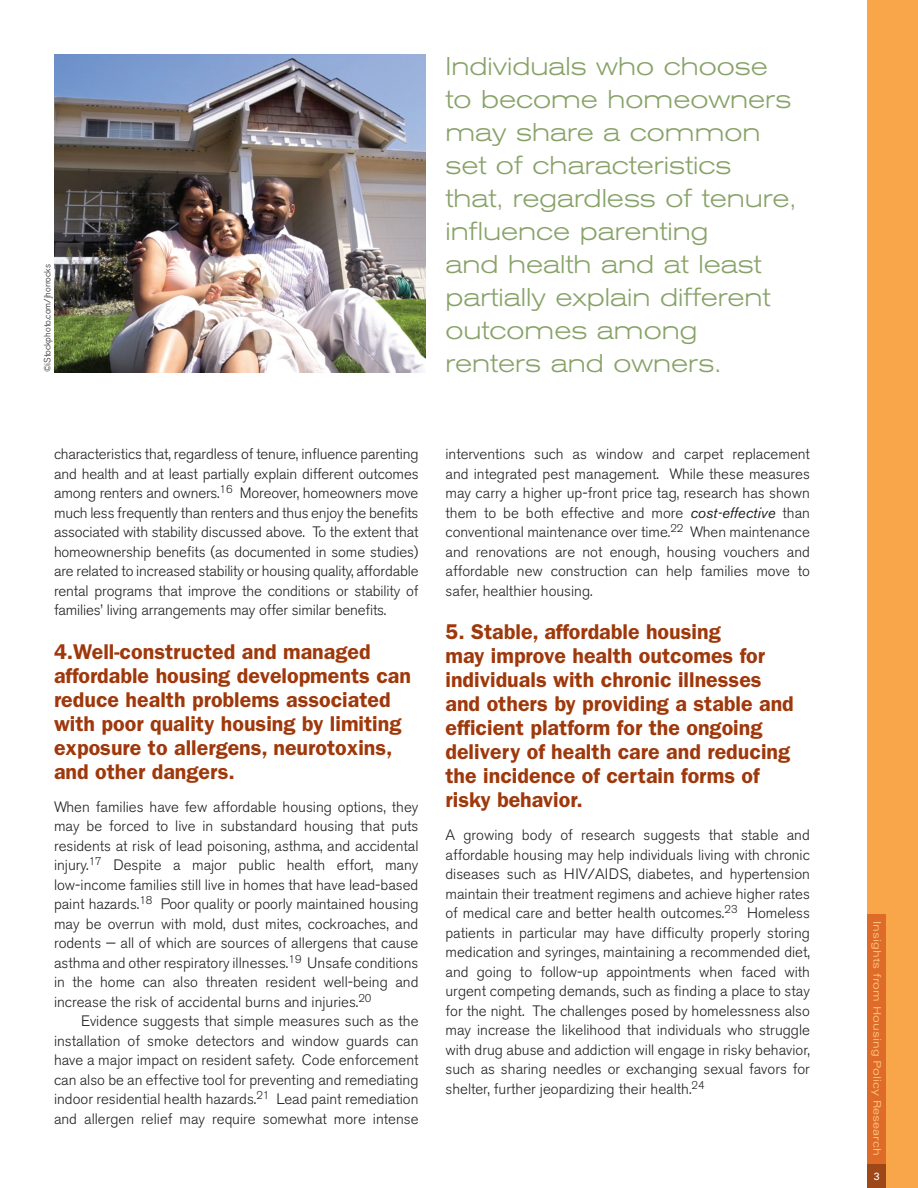
<style>
.page{position:relative;width:918px;height:1188px;background:#fff}
.page>*{position:absolute;margin:0;border:0;box-sizing:border-box;transform-origin:0 0}
.Pullquote{font:300 expanded 25.5px/33px "Akzidenz Grotesk BE";color:#87a267}
.Subhead{font:600 21.45px/24px "Franklin Gothic";color:#9f380b}
.Text{font:300 15px/19.5px "Akzidenz Grotesk BE";color:#231f20;text-align:justify}
.textindent{font:300 15px/19.5px "Akzidenz Grotesk BE";color:#231f20;text-align:justify}
.t1{font:expanded 10.5px "Univers";color:#fcc07e}
.t2{font:10.5px "Univers";color:#fff}
.Credit{font:300 9px "Akzidenz Grotesk BE";color:#231f20}
.s1{font-weight:400;font-style:italic}
</style>
<div class="page">
<div style="left:867px;top:0;width:51px;height:1188px;background:#f9a64a"></div>
<div style="left:868px;top:914px;width:18px;height:274px;background:#de6b27"></div>
<div style="left:868px;top:1164px;width:18px;height:24px;background:#9e4718"></div>
<img style="left:54px;top:54px;width:372px;height:318px">
<p class="Credit" style="left:42px;top:372px;width:110px;rotate:-90deg">©iStockphoto.com/jhorrocks</p>
<p class="Pullquote" style="left:446px;top:50px;width:352px">Individuals who choose to become homeowners may share a common set of characteristics<br>that, regardless of tenure, influence parenting<br>and health and at least partially explain different outcomes among</p>
<p class="Pullquote" style="left:446px;top:347px;width:277px">renters and owners.</p>
<p class="textindent" style="left:54px;top:445px;width:366px">characteristics that, regardless of tenure, influence parenting and health and at least partially explain different outcomes among renters and owners.<sup>16</sup> Moreover, homeowners move much less frequently than renters and thus enjoy the benefits associated with stability discussed above. To the extent that homeownership benefits (as documented in some studies) are related to increased stability or housing quality, affordable rental programs that improve the conditions or stability of families’ living arrangements may offer similar benefits.</p>
<p class="Subhead" style="left:54px;top:640px;width:359px">4.Well-constructed and managed affordable housing developments can reduce health problems associated with poor quality housing by limiting exposure to allergens, neurotoxins, and other dangers.</p>
<p class="Text" style="left:54px;top:797px;width:366px">When families have few affordable housing options, they may be forced to live in substandard housing that puts residents at risk of lead poisoning, asthma, and accidental injury.<sup>17</sup> Despite a major public health effort, many low-income families still live in homes that have lead-based paint hazards.<sup>18</sup> Poor quality or poorly maintained housing may be overrun with mold, dust mites, cockroaches, and rodents — all of which are sources of allergens that cause asthma and other respiratory illnesses.<sup>19</sup> Unsafe conditions in the home can also threaten resident well-being and increase the risk of accidental burns and injuries.<sup>20</sup></p>
<p class="textindent" style="left:54px;top:1012px;width:366px;text-indent:27px">Evidence suggests that simple measures such as the installation of smoke detectors and window guards can have a major impact on resident safety. Code enforcement can also be an effective tool for preventing and remediating indoor residential health hazards.<sup>21</sup> Lead paint remediation and allergen relief may require somewhat more intense</p>
<p class="textindent" style="left:446px;top:445px;width:366px">interventions such as window and carpet replacement and integrated pest management. While these measures may carry a higher up-front price tag, research has shown them to be both effective and more <span class="s1">cost-effective</span> than conventional maintenance over time.<sup>22</sup> When maintenance and renovations are not enough, housing vouchers and affordable new construction can help families move to safer, healthier housing.</p>
<p class="Subhead" style="left:446px;top:620px;width:350px">5. Stable, affordable housing<br>may improve health outcomes for individuals with chronic illnesses and others by providing a stable and efficient platform for the ongoing delivery of health care and reducing the incidence of certain forms of risky behavior.</p>
<p class="Text" style="left:446px;top:826px;width:366px">A growing body of research suggests that stable and affordable housing may help individuals living with chronic diseases such as HIV/AIDS, diabetes, and hypertension maintain their treatment regimens and achieve higher rates of medical care and better health outcomes.<sup>23</sup> Homeless patients in particular may have difficulty properly storing medication and syringes, maintaining a recommended diet, and going to follow-up appointments when faced with urgent competing demands, such as finding a place to stay for the night. The challenges posed by homelessness also may increase the likelihood that individuals who struggle with drug abuse and addiction will engage in risky behavior, such as sharing needles or exchanging sexual favors for shelter, further jeopardizing their health.<sup>24</sup></p>
<p class="t1" style="left:884px;top:921px;width:236px;rotate:90deg">Insights from Housing Policy Research</p>
<p class="t2" style="left:874px;top:1170px;width:7px">3</p>
</div>
